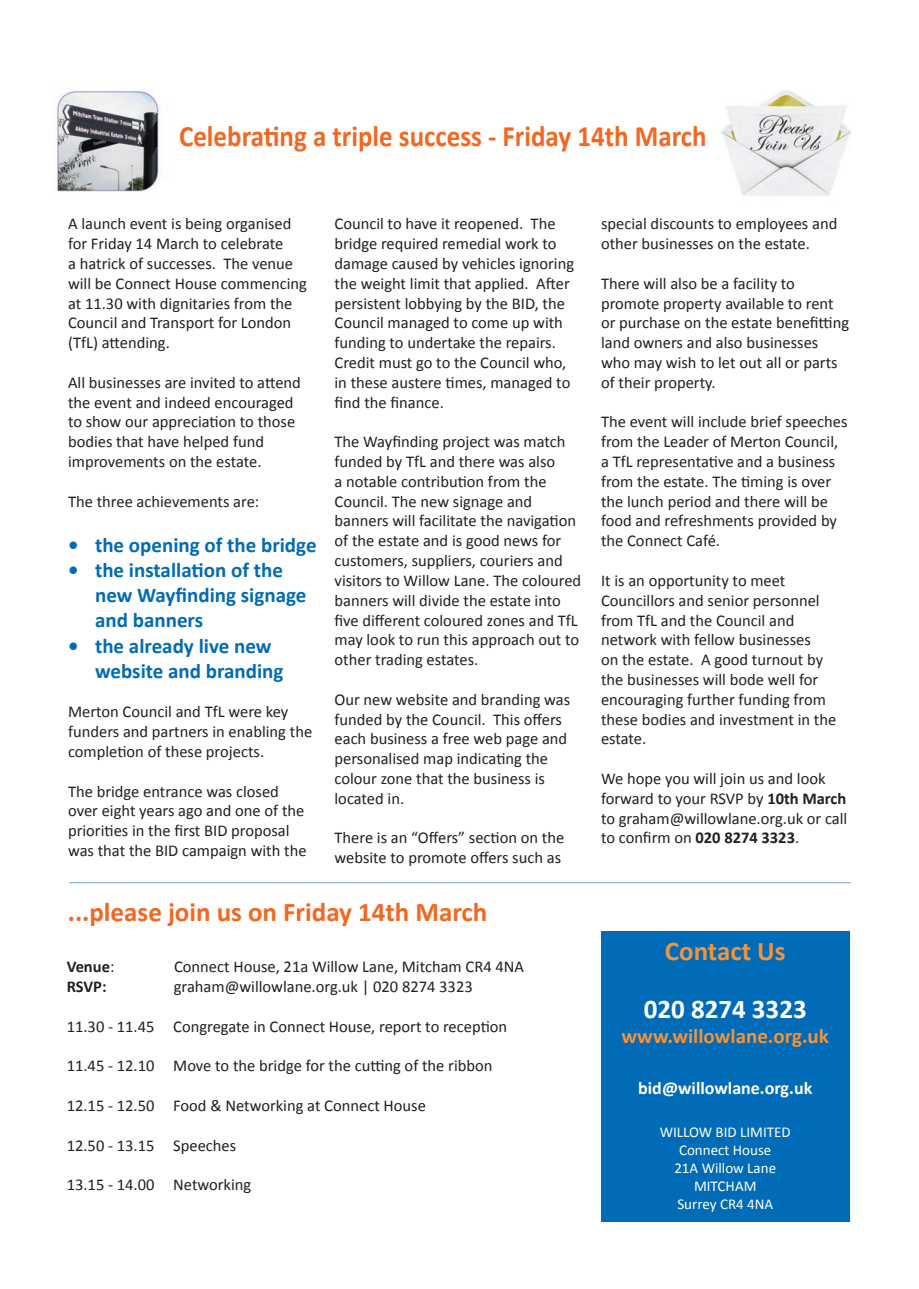
<style>
.page{position:relative;width:919px;height:1289px;background:#fff}
.page>*{position:absolute;margin:0;border:0;box-sizing:border-box;transform-origin:0 0}
.t1{font:700 29.7px "Calibri";color:#f36821;scale:.91 1}
.t2{font:700 27px "Calibri";color:#f36821}
.t3{font:700 27px "Calibri";color:#fff}
.t4{font:700 27px "Calibri";color:#f69238}
.t5{font:700 21px/25.2px "Calibri";color:#006bb6}
.t6{font:700 21px "Calibri";color:#f69238}
.t7{font:700 18px "Calibri";color:#fff}
.t8{font:16.5px/19.8px "Calibri";color:#231f20}
.t9{font:700 16.5px "Calibri";color:#231f20}
.t10{font:15px "Calibri";color:#fff}
.s1{font-weight:400}
.s2{font-weight:700}
</style>
<div class="page">
<hr style="left:69px;top:882px;width:781px;height:1px;background:#015dad">
<img style="left:55px;top:89px;width:106px;height:103px">
<div style="left:601px;top:931px;width:248px;height:291px;background:#006bb6"></div>
<img style="left:719px;top:90px;width:133px;height:106px">
<p class="t1" style="left:179px;top:117px;width:581px">Celebrating a triple success - Friday 14th March</p>
<p class="t8" style="left:68px;top:213px;width:240px">A launch event is being organised for Friday 14 March to celebrate<br>a hatrick of successes. The venue will be Connect House commencing at 11.30 with dignitaries from the<br>Council and Transport for London (TfL) attending.</p>
<p class="t8" style="left:68px;top:371px;width:234px">All businesses are invited to attend the event and indeed encouraged to show our appreciation to those bodies that have helped fund improvements on the estate.</p>
<p class="t8" style="left:68px;top:490px;width:193px">The three achievements are:</p>
<p class="t5" style="left:68px;top:531px;width:250px">• the opening of the bridge</p>
<p class="t5" style="left:95px;top:556px;width:213px;text-indent:-27px">• the installation of the new Wayfinding signage and banners</p>
<p class="t5" style="left:95px;top:632px;width:190px;text-indent:-27px">• the already live new website and branding</p>
<p class="t8" style="left:68px;top:701px;width:246px">Merton Council and TfL were key funders and partners in enabling the completion of these projects.</p>
<p class="t8" style="left:68px;top:780px;width:240px">The bridge entrance was closed over eight years ago and one of the priorities in the first BID proposal was that the BID campaign with the</p>
<p class="t8" style="left:334px;top:213px;width:241px">Council to have it reopened. The bridge required remedial work to damage caused by vehicles ignoring the weight limit that applied. After persistent lobbying by the BID, the<br>Council managed to come up with funding to undertake the repairs.<br>Credit must go to the Council who, in these austere times, managed to find the finance.</p>
<p class="t8" style="left:334px;top:431px;width:248px">The Wayfinding project was match funded by TfL and there was also<br>a notable contribution from the Council. The new signage and banners will facilitate the navigation of the estate and is good news for customers, suppliers, couriers and visitors to Willow Lane. The coloured banners will divide the estate into five different coloured zones and TfL may look to run this approach out to other trading estates.</p>
<p class="t8" style="left:334px;top:688px;width:237px">Our new website and branding was funded by the Council. This offers each business a free web page and personalised map indicating the colour zone that the business is located in.</p>
<p class="t8" style="left:334px;top:827px;width:231px">There is an “Offers” section on the website to promote offers such as</p>
<p class="t2" style="left:68px;top:895px;width:421px">...please join us on Friday 14th March</p>
<p class="t9" style="left:67px;top:956px;width:49px">Venue<span class="s1">:</span></p>
<p class="t8" style="left:174px;top:956px;width:351px">Connect House, 21a Willow Lane, Mitcham CR4 4NA</p>
<p class="t9" style="left:67px;top:976px;width:41px">RSVP:</p>
<p class="t8" style="left:174px;top:976px;width:300px">graham@willowlane.org.uk | 020 8274 3323</p>
<p class="t8" style="left:67px;top:1015px;width:442px">11.30 - 11.45 Congregate in Connect House, report to reception</p>
<p class="t8" style="left:67px;top:1055px;width:427px">11.45 - 12.10 Move to the bridge for the cutting of the ribbon</p>
<p class="t8" style="left:67px;top:1094px;width:360px">12.15 - 12.50 Food &amp; Networking at Connect House</p>
<p class="t8" style="left:67px;top:1134px;width:171px">12.50 - 13.15 Speeches</p>
<p class="t8" style="left:67px;top:1174px;width:186px">13.15 - 14.00 Networking</p>
<p class="t8" style="left:601px;top:213px;width:238px">special discounts to employees and other businesses on the estate.</p>
<p class="t8" style="left:601px;top:272px;width:249px">There will also be a facility to promote property available to rent or purchase on the estate benefitting land owners and also businesses who may wish to let out all or parts of their property.</p>
<p class="t8" style="left:601px;top:411px;width:248px">The event will include brief speeches from the Leader of Merton Council, a TfL representative and a business from the estate. The timing is over the lunch period and there will be food and refreshments provided by the Connect Café.</p>
<p class="t8" style="left:601px;top:569px;width:237px">It is an opportunity to meet<br>Councillors and senior personnel from TfL and the Council and network with fellow businesses<br>on the estate. A good turnout by the businesses will bode well for encouraging further funding from these bodies and investment in the estate.</p>
<p class="t8" style="left:601px;top:767px;width:248px">We hope you will join us and look forward to your RSVP by <span class="s2">10th March </span>to graham@willowlane.org.uk or call to confirm on <span class="s2">020 8274 3323</span>.</p>
<p class="t4" style="left:665px;top:934px;width:122px">Contact Us</p>
<p class="t3" style="left:643px;top:992px;width:164px">020 8274 3323</p>
<p class="t6" style="left:621px;top:1023px;width:209px">www.willowlane.org.uk</p>
<p class="t7" style="left:638px;top:1076px;width:175px">bid@willowlane.org.uk</p>
<p class="t10" style="left:659px;top:1122px;width:132px">WILLOW BID LIMITED</p>
<p class="t10" style="left:679px;top:1140px;width:94px">Connect House</p>
<p class="t10" style="left:674px;top:1158px;width:103px">21A Willow Lane</p>
<p class="t10" style="left:694px;top:1176px;width:64px">MITCHAM</p>
<p class="t10" style="left:677px;top:1194px;width:97px">Surrey CR4 4NA</p>
</div>
